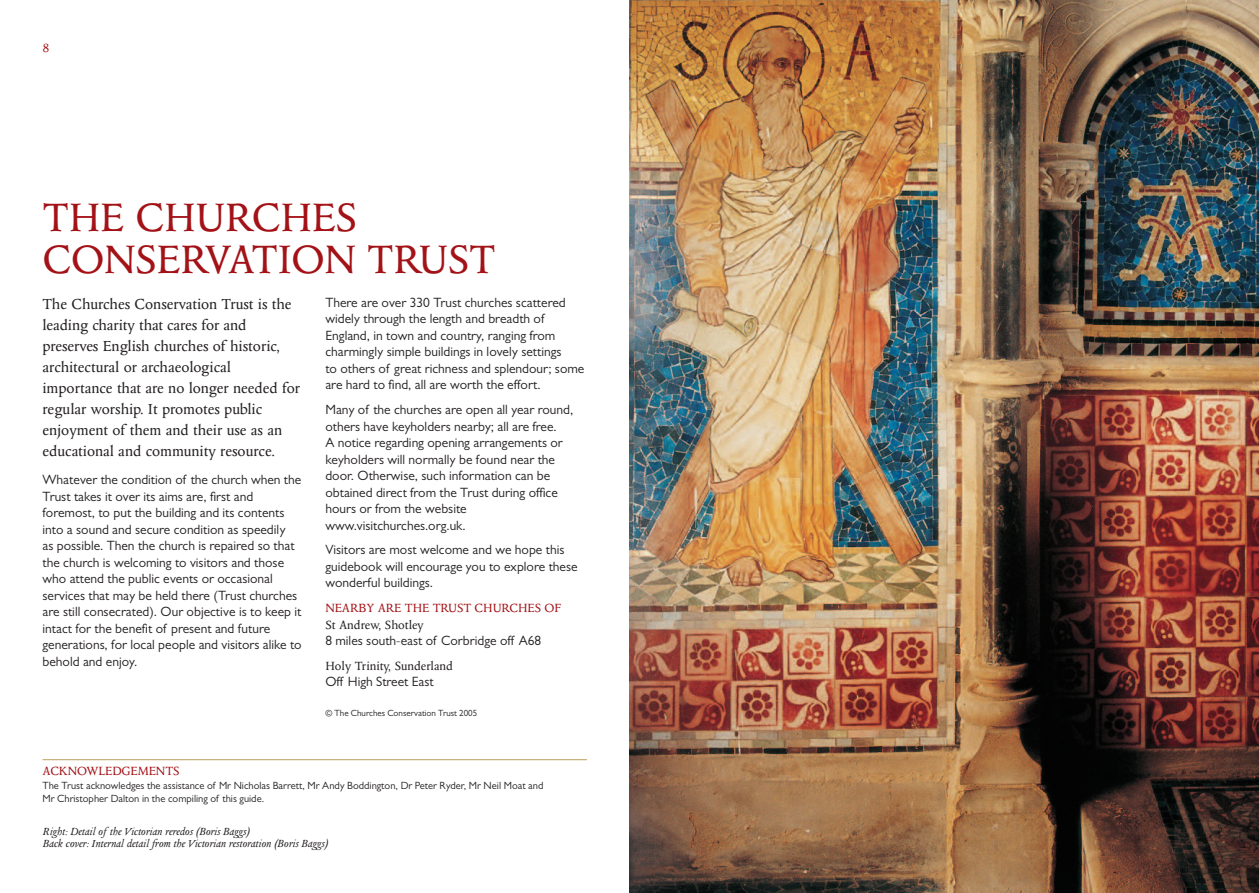
<style>
.page{position:relative;width:1259px;height:893px;background:#fff}
.page>*{position:absolute;margin:0;border:0;box-sizing:border-box;transform-origin:0 0}
.t1{font:45px/42px "Columbus";letter-spacing:-.01em;color:#a31217}
.t2{font:16.5px/21px "Columbus";color:#231f20}
.t3{font:13.5px/16.5px "Gill Sans";color:#231f20}
.t4{font:13.5px "Columbus";letter-spacing:-.01em;color:#a31217}
.t5{font:13.5px "Columbus";color:#231f20}
.t6{font:italic 12px/12px "Columbus";color:#231f20}
.t7{font:10.5px/13.5px "Gill Sans";color:#231f20}
.t8{font:9px "Gill Sans";color:#231f20}
</style>
<div class="page">
<hr style="left:43px;top:759px;width:544px;height:1px;background:#bc9f5c">
<img style="left:629px;top:0;width:630px;height:893px">
<p class="t4" style="left:43px;top:43px;width:9px">8</p>
<h1 class="t1" style="left:43px;top:200px;width:455px">THE CHURCHES<br>CONSERVATION TRUST</h1>
<p class="t2" style="left:43px;top:295px;width:259px">The Churches Conservation Trust is the leading charity that cares for and preserves English churches of historic, architectural or archaeological importance that are no longer needed for regular worship. It promotes public enjoyment of them and their use as an educational and community resource.</p>
<p class="t3" style="left:43px;top:473px;width:261px">Whatever the condition of the church when the Trust takes it over its aims are, first and foremost, to put the building and its contents into a sound and secure condition as speedily<br>as possible. Then the church is repaired so that the church is welcoming to visitors and those who attend the public events or occasional services that may be held there (Trust churches are still consecrated). Our objective is to keep it intact for the benefit of present and future generations, for local people and visitors alike to behold and enjoy.</p>
<p class="t3" style="left:325px;top:295px;width:260px">There are over 330 Trust churches scattered widely through the length and breadth of England, in town and country, ranging from charmingly simple buildings in lovely settings<br>to others of great richness and splendour; some are hard to find, all are worth the effort.</p>
<p class="t3" style="left:325px;top:403px;width:249px">Many of the churches are open all year round, others have keyholders nearby; all are free.<br>A notice regarding opening arrangements or keyholders will normally be found near the door. Otherwise, such information can be obtained direct from the Trust during office hours or from the website www.visitchurches.org.uk.</p>
<p class="t3" style="left:325px;top:543px;width:254px">Visitors are most welcome and we hope this guidebook will encourage you to explore these wonderful buildings.</p>
<p class="t4" style="left:325px;top:603px;width:237px">NEARBY ARE THE TRUST CHURCHES OF</p>
<p class="t5" style="left:325px;top:619px;width:100px">St Andrew, Shotley</p>
<p class="t3" style="left:325px;top:634px;width:217px">8 miles south-east of Corbridge off A68</p>
<p class="t5" style="left:325px;top:661px;width:129px">Holy Trinity, Sunderland</p>
<p class="t3" style="left:325px;top:675px;width:110px">Off High Street East</p>
<p class="t8" style="left:325px;top:709px;width:153px">© The Churches Conservation Trust 2005</p>
<p class="t4" style="left:43px;top:766px;width:139px">ACKNOWLEDGEMENTS</p>
<p class="t7" style="left:43px;top:780px;width:502px">The Trust acknowledges the assistance of Mr Nicholas Barrett, Mr Andy Boddington, Dr Peter Ryder, Mr Neil Moat and<br>Mr Christopher Dalton in the compiling of this guide.</p>
<p class="t6" style="left:43px;top:827px;width:287px">Right: Detail of the Victorian reredos (Boris Baggs)<br>Back cover: Internal detail from the Victorian restoration (Boris Baggs)</p>
</div>
